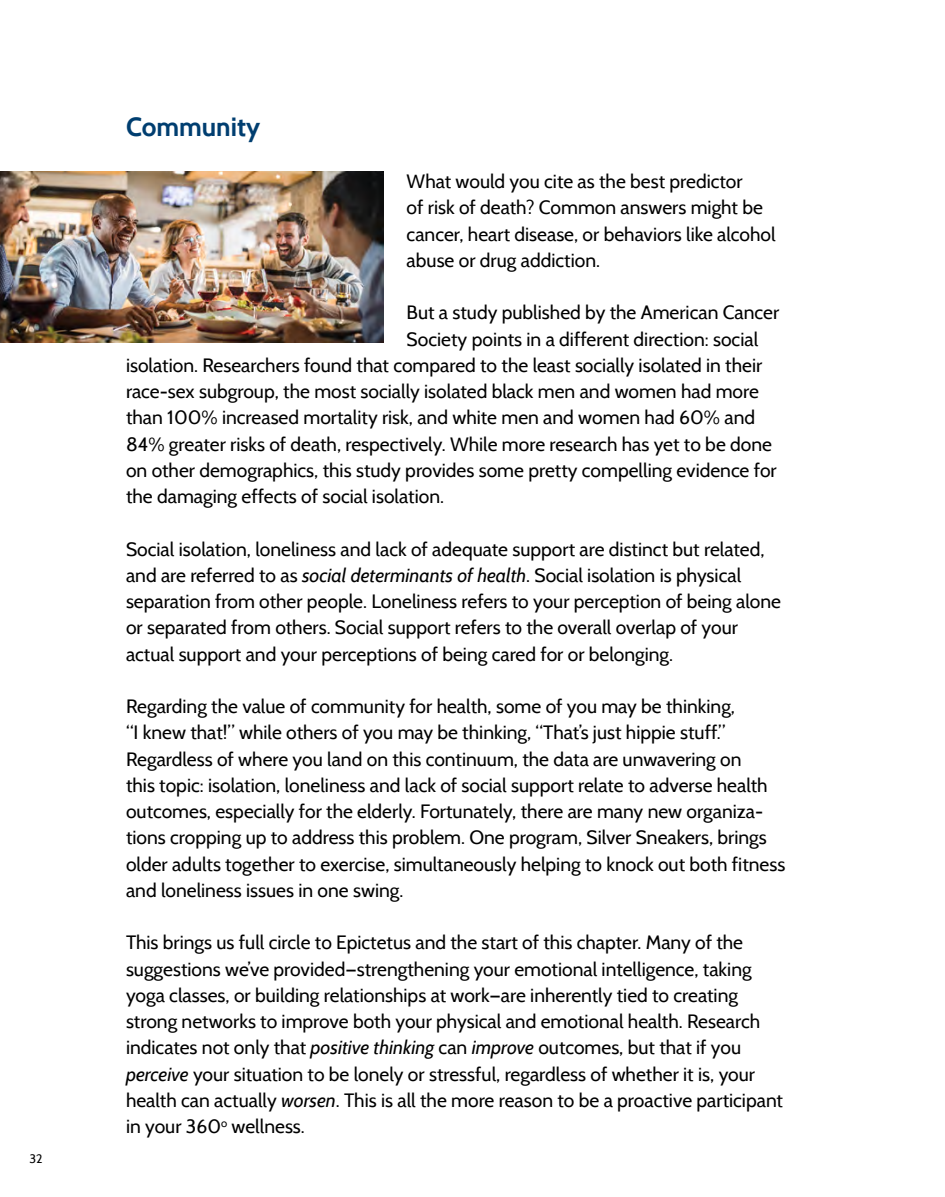
<style>
.page{position:relative;width:945px;height:1197px;background:#fff}
.page>*{position:absolute;margin:0;border:0;box-sizing:border-box;transform-origin:0 0}
.t1{font:700 26.25px "Cabin";color:#003e70}
.t2{font:19.25px/26.2px "Cabin";color:#000}
.t3{font:12.25px "Cabin";color:#000}
.s1{font-style:italic}
</style>
<div class="page">
<img style="left:0;top:172px;width:383px;height:170px">
<p class="t3" style="left:29px;top:1151px;width:15px">32</p>
<h1 class="t1" style="left:126px;top:111px;width:136px">Community</h1>
<p class="t2" style="left:407px;top:168px;width:371px">What would you cite as the best predictor<br>of risk of death? Common answers might be cancer, heart disease, or behaviors like alcohol abuse or drug addiction.</p>
<p class="t2" style="left:407px;top:299px;width:374px">But a study published by the American Cancer</p>
<p class="t2" style="left:407px;top:326px;width:353px">Society points in a different direction: social</p>
<p class="t2" style="left:126px;top:352px;width:638px">isolation. Researchers found that compared to the least socially isolated in their</p>
<p class="t2" style="left:126px;top:378px;width:634px">race-sex subgroup, the most socially isolated black men and women had more</p>
<p class="t2" style="left:126px;top:404px;width:631px">than 100% increased mortality risk, and white men and women had 60% and</p>
<p class="t2" style="left:126px;top:431px;width:648px">84% greater risks of death, respectively. While more research has yet to be done</p>
<p class="t2" style="left:126px;top:457px;width:652px">on other demographics, this study provides some pretty compelling evidence for</p>
<p class="t2" style="left:126px;top:483px;width:320px">the damaging effects of social isolation.</p>
<p class="t2" style="left:126px;top:536px;width:657px">Social isolation, loneliness and lack of adequate support are distinct but related, and are referred to as <span class="s1">social determinants of health</span>. Social isolation is physical separation from other people. Loneliness refers to your perception of being alone or separated from others. Social support refers to the overall overlap of your actual support and your perceptions of being cared for or belonging.</p>
<p class="t2" style="left:126px;top:693px;width:661px">Regarding the value of community for health, some of you may be thinking,<br>“I knew that!” while others of you may be thinking, “That’s just hippie stuff.” Regardless of where you land on this continuum, the data are unwavering on<br>this topic: isolation, loneliness and lack of social support relate to adverse health outcomes, especially for the elderly. Fortunately, there are many new organiza&shy;tions cropping up to address this problem. One program, Silver Sneakers, brings older adults together to exercise, simultaneously helping to knock out both fitness and loneliness issues in one swing.</p>
<p class="t2" style="left:126px;top:929px;width:659px">This brings us full circle to Epictetus and the start of this chapter. Many of the suggestions we’ve provided—strengthening your emotional intelligence, taking yoga classes, or building relationships at work—are inherently tied to creating strong networks to improve both your physical and emotional health. Research indicates not only that <span class="s1">positive thinking</span> can <span class="s1">improve</span> outcomes, but that if you <span class="s1">perceive</span> your situation to be lonely or stressful, regardless of whether it is, your health can actually <span class="s1">worsen</span>. This is all the more reason to be a proactive participant in your 360<sup>o</sup> wellness.</p>
</div>
